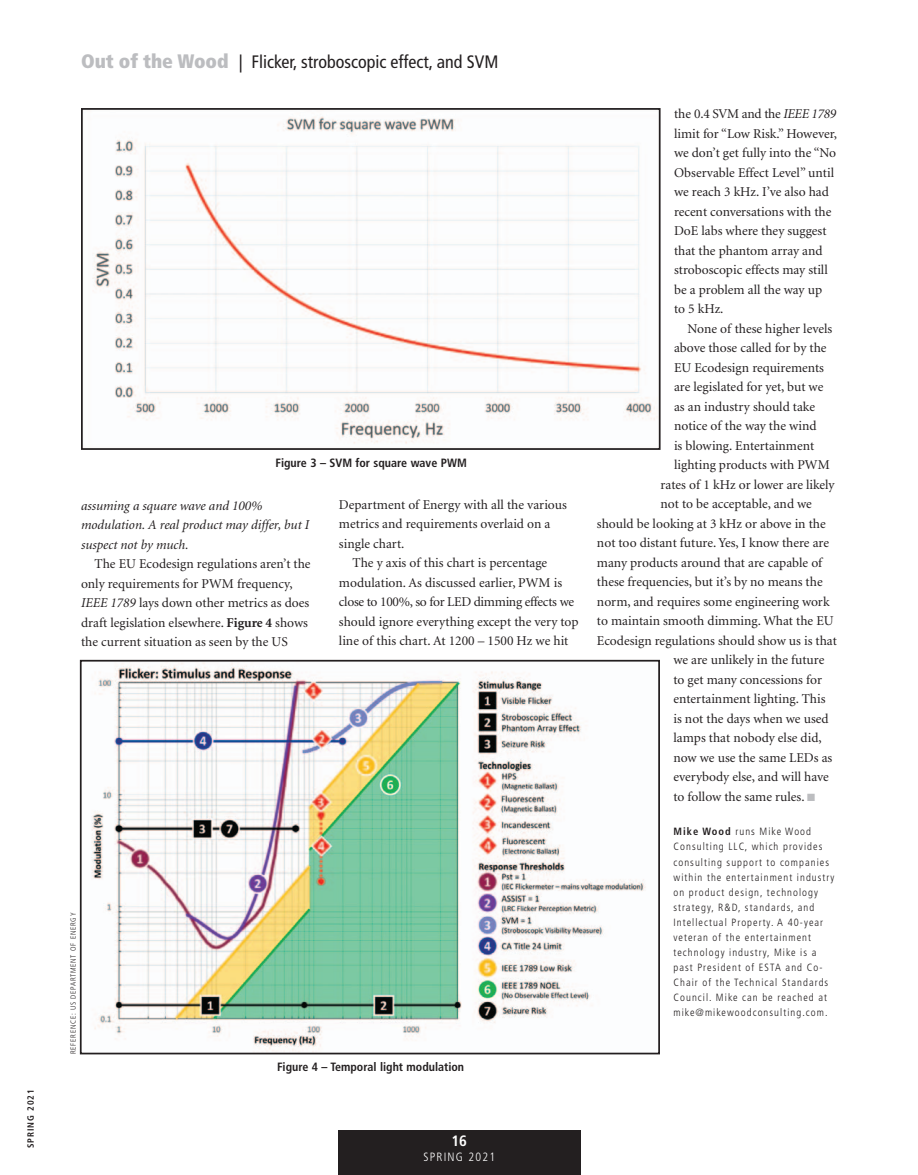
<style>
.page{position:relative;width:918px;height:1175px;background:#fff}
.page>*{position:absolute;margin:0;border:0;box-sizing:border-box;transform-origin:0 0}
.t1{font:condensed 18px "Frutiger";color:#231f20}
.t2{font:700 condensed 15px "Frutiger";color:#fff}
.t3{font:13.5px/19.5px "Minion";color:#231f20}
.t4{font:italic 13.5px/19.5px "Minion";color:#231f20}
.t5{font:700 condensed 12px "Frutiger";color:#231f20}
.t6{font:300 condensed 12px "Frutiger";letter-spacing:.1em;color:#fff}
.t7{font:300 condensed 10.5px/15px "Frutiger";letter-spacing:.1em;color:#231f20}
.t8{font:700 condensed 9px "Frutiger";letter-spacing:.1em;color:#231f20}
.t9{font:300 condensed 7.5px "Frutiger";letter-spacing:.1em;color:#231f20}
.s1{font-weight:900;font-size:19.5px;color:#bcbdc0}
.s2{font-style:italic}
.s3{font-weight:700}
.s4{color:#bcbdc0}
</style>
<div class="page">
<div style="left:338px;top:1129px;width:243px;height:45px;background:#231f20"></div>
<img style="left:93px;top:116px;width:565px;height:328px">
<div style="left:81px;top:108px;width:580px;height:342px;border:2px solid #231f20"></div>
<img style="left:91px;top:663px;width:555px;height:388px">
<div style="left:80px;top:660px;width:580px;height:394px;border:2px solid #231f20"></div>
<p class="t8" style="left:25px;top:1148px;width:60px;rotate:-90deg">Spring 2021</p>
<h1 class="t1" style="left:81px;top:51px;width:419px"><span class="s1">Out of the Wood</span> | Flicker, stroboscopic effect, and SVM</h1>
<p class="t5" style="left:275px;top:455px;width:193px">Figure 3 – SVM for square wave PWM</p>
<p class="t4" style="left:81px;top:496px;width:230px">assuming a square wave and 100% modulation. A real product may differ, but I suspect not by much.</p>
<p class="t3" style="left:81px;top:554px;width:231px;text-indent:14px">The EU Ecodesign regulations aren’t the only requirements for PWM frequency, <span class="s2">IEEE 1789</span> lays down other metrics as does draft legislation elsewhere. <span class="s3">Figure 4</span> shows the current situation as seen by the US</p>
<p class="t3" style="left:339px;top:495px;width:230px">Department of Energy with all the various metrics and requirements overlaid on a single chart.</p>
<p class="t3" style="left:339px;top:553px;width:225px;text-indent:14px">The y axis of this chart is percentage modulation. As discussed earlier, PWM is close to 100%, so for LED</p>
<p class="t3" style="left:339px;top:592px;width:241px;text-indent:135px">dimming effects we should ignore everything except the very top line of this chart. At 1200 – 1500 Hz we hit</p>
<p class="t9" style="left:69px;top:1054px;width:143px;rotate:-90deg">Reference: US Department of Energy</p>
<p class="t5" style="left:277px;top:1059px;width:189px">Figure 4 – Temporal light modulation</p>
<p class="t3" style="left:674px;top:105px;width:165px">the 0.4 SVM and the <span class="s2">IEEE 1789 </span>limit for “Low Risk.” However, we don’t get fully into the “No<br>Observable Effect Level” until we reach 3 kHz. I’ve also had recent conversations with the<br>DoE labs where they suggest that the phantom array and stroboscopic effects may still be a problem all the way up<br>to 5 kHz.</p>
<p class="t3" style="left:688px;top:319px;width:146px">None of these higher levels</p>
<p class="t3" style="left:674px;top:338px;width:154px">above those called for by the</p>
<p class="t3" style="left:674px;top:358px;width:152px">EU Ecodesign requirements</p>
<p class="t3" style="left:674px;top:377px;width:151px">are legislated for yet, but we</p>
<p class="t3" style="left:674px;top:397px;width:142px">as an industry should take</p>
<p class="t3" style="left:674px;top:416px;width:144px">notice of the way the wind</p>
<p class="t3" style="left:674px;top:436px;width:142px">is blowing. Entertainment</p>
<p class="t3" style="left:674px;top:455px;width:157px">lighting products with PWM</p>
<p class="t3" style="left:661px;top:475px;width:176px">rates of 1 kHz or lower are likely</p>
<p class="t3" style="left:661px;top:494px;width:153px">not to be acceptable, and we</p>
<p class="t3" style="left:597px;top:514px;width:230px">should be looking at 3 kHz or above in the</p>
<p class="t3" style="left:597px;top:533px;width:234px">not too distant future. Yes, I know there are</p>
<p class="t3" style="left:597px;top:553px;width:228px">many products around that are capable of</p>
<p class="t3" style="left:597px;top:572px;width:227px">these frequencies, but it’s by no means the</p>
<p class="t3" style="left:597px;top:592px;width:234px">norm, and requires some engineering work</p>
<p class="t3" style="left:597px;top:611px;width:238px">to maintain smooth dimming. What the EU</p>
<p class="t3" style="left:597px;top:631px;width:241px">Ecodesign regulations should show us is that</p>
<p class="t3" style="left:673px;top:650px;width:152px">we are unlikely in the future</p>
<p class="t3" style="left:673px;top:670px;width:150px">to get many concessions for</p>
<p class="t3" style="left:673px;top:689px;width:154px">entertainment lighting. This</p>
<p class="t3" style="left:673px;top:709px;width:157px">is not the days when we used</p>
<p class="t3" style="left:673px;top:728px;width:150px">lamps that nobody else did,</p>
<p class="t3" style="left:673px;top:748px;width:160px">now we use the same LEDs as</p>
<p class="t3" style="left:673px;top:767px;width:157px">everybody else, and will have</p>
<p class="t3" style="left:673px;top:787px;width:143px">to follow the same rules. <span class="s4">■</span></p>
<p class="t7" style="left:673px;top:824px;width:162px"><span class="s3">Mike Wood</span> runs Mike Wood<br>Consulting LLC, which provides consulting support to companies within the entertainment industry on product design, technology strategy, R&amp;D, standards, and<br>I ntellectual Property. A 40-year veteran of the entertainment technology industry, Mike is a past President of ESTA and Co-<br>Chair of the Technical Standards<br>Council. Mike can be reached at mike@mikewoodconsulting.com.</p>
<p class="t2" style="left:452px;top:1132px;width:17px">16</p>
<p class="t6" style="left:423px;top:1150px;width:73px">Spring 2021</p>
</div>
